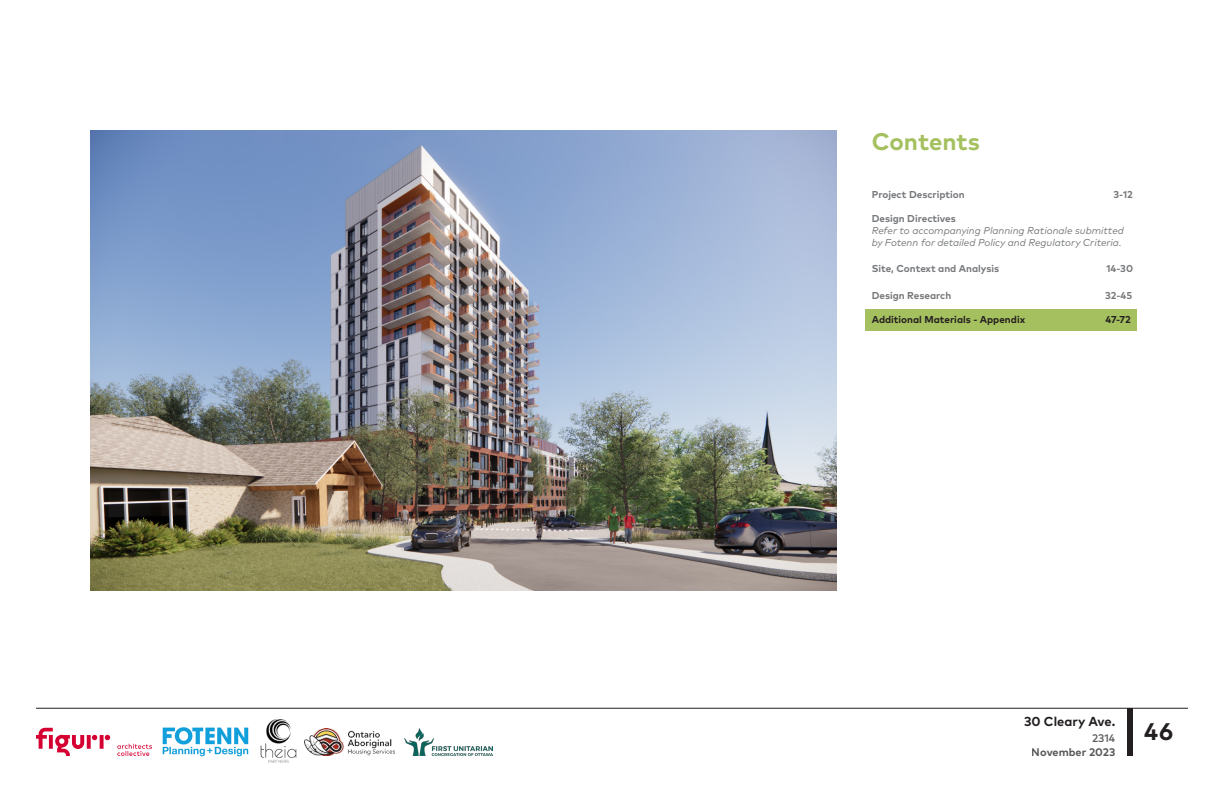
<style>
.page{position:relative;width:1224px;height:792px;background:#fff}
.page>*{position:absolute;margin:0;border:0;box-sizing:border-box;transform-origin:0 0}
.t1{font:700 24px "Mark OT";letter-spacing:-.005em;color:#a5c05f}
.t2{font:700 24px "Mark OT";color:#231f20}
.t3{font:700 13px "Mark OT";color:#231f20}
.t4{font:700 11px "Mark OT";color:#231f20}
.t5{font:500 11px "Mark OT";color:#231f20}
.t6{font:italic 10px/12px "Mark OT";color:#76787b}
.t7{font:700 10px "Mark OT";color:#76787b}
.t8{font:700 10px "Mark OT";color:#231f20}
</style>
<div class="page">
<div style="left:1128px;top:708px;width:5px;height:48px;background:#231f20"></div>
<hr style="left:36px;top:708px;width:1152px;height:1px;background:#231f20">
<svg style="left:36px;top:728px;width:74px;height:28px"></svg>
<svg style="left:117px;top:744px;width:35px;height:12px"></svg>
<img style="left:304px;top:728px;width:90px;height:28px">
<img style="left:162px;top:727px;width:87px;height:30px">
<img style="left:405px;top:728px;width:88px;height:28px">
<img style="left:260px;top:719px;width:37px;height:44px">
<div style="left:866px;top:309px;width:271px;height:22px;background:#a5c05f"></div>
<img style="left:90px;top:131px;width:747px;height:459px">
<p class="t1" style="left:872px;top:126px;width:110px">Contents</p>
<p class="t7" style="left:872px;top:188px;width:95px">Project Description</p>
<p class="t7" style="left:1114px;top:188px;width:21px">3-12</p>
<p class="t7" style="left:872px;top:212px;width:86px">Design Directives</p>
<p class="t6" style="left:872px;top:224px;width:254px">Refer to accompanying Planning Rationale submitted by Fotenn for detailed Policy and Regulatory Criteria.</p>
<p class="t7" style="left:872px;top:262px;width:129px">Site, Context and Analysis</p>
<p class="t7" style="left:1106px;top:262px;width:28px">14-30</p>
<p class="t7" style="left:872px;top:289px;width:81px">Design Research</p>
<p class="t7" style="left:1105px;top:289px;width:29px">32-45</p>
<p class="t8" style="left:872px;top:313px;width:155px">Additional Materials - Appendix</p>
<p class="t8" style="left:1105px;top:313px;width:27px">47-72</p>
<h2 class="t3" style="left:1024px;top:713px;width:93px">30 Cleary Ave.</h2>
<p class="t4" style="left:1032px;top:745px;width:85px">November 2023</p>
<p class="t5" style="left:1092px;top:731px;width:25px">2314</p>
<h1 class="t2" style="left:1144px;top:716px;width:30px">46</h1>
</div>
